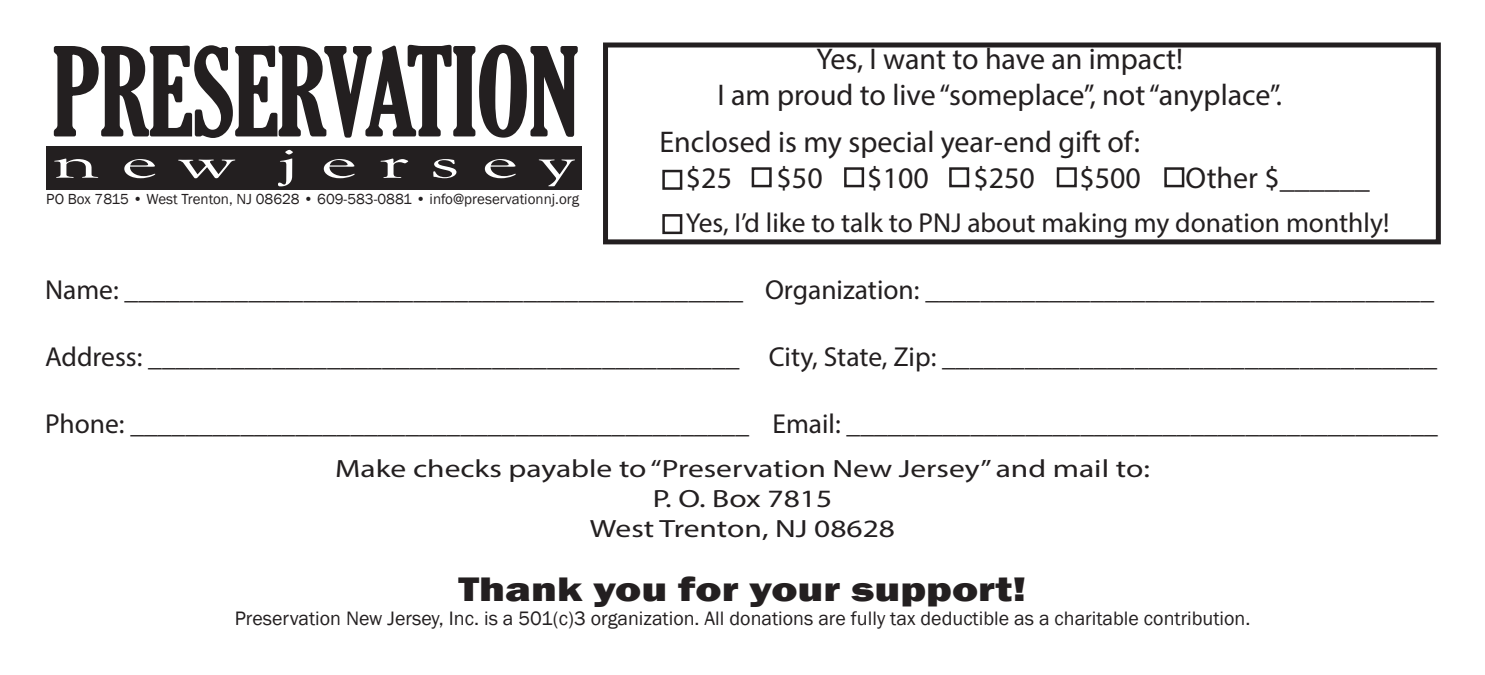
<style>
.page{position:relative;width:1485px;height:675px;background:#fff}
.page>*{position:absolute;margin:0;border:0;box-sizing:border-box;transform-origin:0 0}
.t1{font:extra-condensed 117px "Gloucester";color:#231f20}
.t2{font:45.5px "Goudy Old Style T";color:#fff;scale:1.91 1}
.t3{font:800 35px "Franklin Gothic";color:#231f20;scale:1.26 1}
.t4{font:30px/36px "Myriad Pro";color:#231f20;text-align:center}
.t5{font:27.5px "Myriad Pro";color:#231f20}
.t6{font:25px "Myriad Pro";color:#231f20;scale:1.26 1}
.t7{font:20px "Franklin Gothic";color:#231f20}
.t8{font:15px "Franklin Gothic";color:#231f20}
</style>
<div class="page">
<div style="left:662px;top:170px;width:20px;height:20px;border:2px solid #231f20"></div>
<div style="left:752px;top:167px;width:20px;height:20px;border:2px solid #231f20"></div>
<div style="left:844px;top:167px;width:20px;height:20px;border:2px solid #231f20"></div>
<div style="left:949px;top:167px;width:20px;height:20px;border:2px solid #231f20"></div>
<div style="left:1057px;top:167px;width:20px;height:20px;border:2px solid #231f20"></div>
<div style="left:1164px;top:167px;width:20px;height:20px;border:2px solid #231f20"></div>
<div style="left:662px;top:214px;width:20px;height:20px;border:2px solid #231f20"></div>
<div style="left:46px;top:146px;width:536px;height:44px;background:#231f20"></div>
<svg style="left:53px;top:44px;width:525px;height:94px"></svg>
<div style="left:603px;top:42px;width:838px;height:202px;border:5px solid #231f20"></div>
<p class="t1" style="left:53px;top:26px;width:528px">PRESERVATION</p>
<p class="t2" style="left:52px;top:138px;width:275px">n e w j e r s e y</p>
<p class="t8" style="left:46px;top:190px;width:534px">PO Box 7815 • West Trenton, NJ 08628 • 609-583-0881 • info@preservationnj.org</p>
<p class="t4" style="left:718px;top:40px;width:566px">Yes, I want to have an impact!<br>I am proud to live “someplace”, not “anyplace”.</p>
<p class="t4" style="left:659px;top:123px;width:482px">Enclosed is my special year-end gift of:</p>
<p class="t4" style="left:686px;top:159px;width:48px">$25</p>
<p class="t4" style="left:777px;top:159px;width:48px">$50</p>
<p class="t4" style="left:867px;top:159px;width:63px">$100</p>
<p class="t4" style="left:973px;top:159px;width:63px">$250</p>
<p class="t4" style="left:1079px;top:159px;width:63px">$500</p>
<p class="t4" style="left:1186px;top:159px;width:186px">Other $______</p>
<p class="t5" style="left:686px;top:206px;width:705px">Yes, I’d like to talk to PNJ about making my donation monthly!</p>
<p class="t5" style="left:45px;top:273px;width:1391px">Name: _____________________________________________ Organization: _____________________________________</p>
<p class="t5" style="left:45px;top:340px;width:1394px">Address: ___________________________________________ City, State, Zip: ____________________________________</p>
<p class="t5" style="left:45px;top:406px;width:1394px">Phone: _____________________________________________ Email: ___________________________________________</p>
<p class="t6" style="left:335px;top:453px;width:648px">Make checks payable to “Preservation New Jersey” and mail to:</p>
<p class="t6" style="left:653px;top:483px;width:144px">P. O. Box 7815</p>
<p class="t6" style="left:590px;top:513px;width:244px">West Trenton, NJ 08628</p>
<p class="t3" style="left:459px;top:567px;width:452px">Thank you for your support!</p>
<p class="t7" style="left:235px;top:606px;width:1017px">Preservation New Jersey, Inc. is a 501(c)3 organization. All donations are fully tax deductible as a charitable contribution.</p>
</div>
